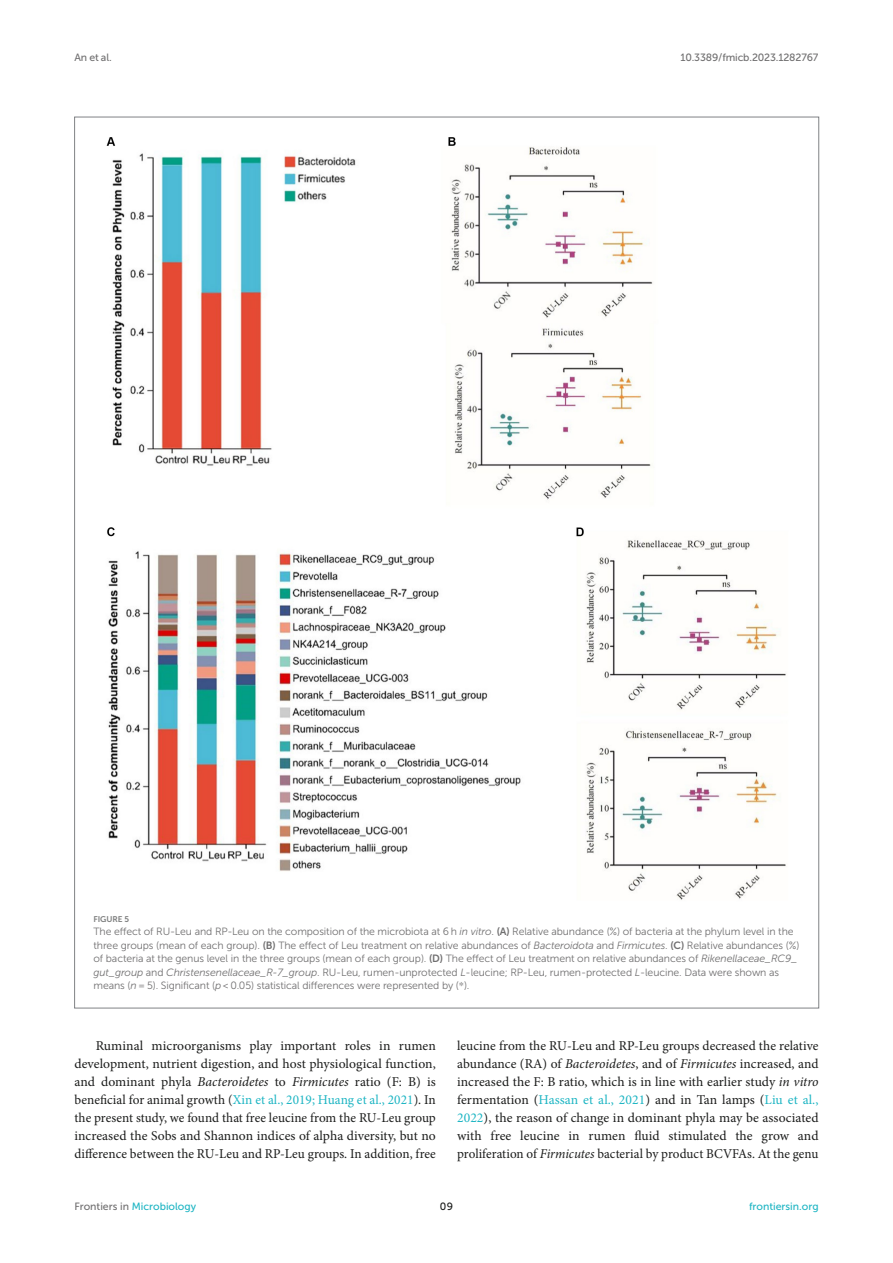
<style>
.page{position:relative;width:893px;height:1263px;background:#fff}
.page>*{position:absolute;margin:0;border:0;box-sizing:border-box;transform-origin:0 0}
.TEXT{font:13.5px/18px "Minion Pro";letter-spacing:.005em;color:#1b1c1b;text-align:justify}
.FIG_LEG{font:10.5px/13.5px "Museo Sans 300";letter-spacing:-.01em;color:#706f70}
.t1{font:10.5px "Museo Sans 500";color:#1db5c3}
.t2{font:10.5px "Museo Sans 500";letter-spacing:-.015em;color:#706f70}
.t3{font:10.5px "Museo Sans 500";color:#1b1c1b}
.FIG_HD{font:8.25px "Museo Sans 700";letter-spacing:-.01em;color:#7e7f7f}
.s1{font-style:italic}
.s2{font-family:"Museo Sans 700"}
.s3{font-family:"STIX General"}
.s4{color:#1db5c3}
.s5{color:#706f70}
</style>
<div class="page">
<img style="left:106px;top:137px;width:680px;height:763px">
<p class="t2" style="left:74px;top:51px;width:39px">An et al.</p>
<p class="t2" style="left:680px;top:51px;width:140px">10.3389/fmicb.2023.1282767</p>
<p class="FIG_HD" style="left:94px;top:914px;width:37px">FIGURE 5</p>
<p class="FIG_LEG" style="left:94px;top:925px;width:707px">The effect of RU-Leu and RP-Leu on the composition of the microbiota at 6 h <span class="s1">in vitro</span>. <span class="s2">(A)</span> Relative abundance (%) of bacteria at the phylum level in the three groups (mean of each group). <span class="s2">(B)</span> The effect of Leu treatment on relative abundances of <span class="s1">Bacteroidota</span> and <span class="s1">Firmicutes</span>. <span class="s2">(C)</span> Relative abundances (%) of bacteria at the genus level in the three groups (mean of each group). <span class="s2">(D)</span> The effect of Leu treatment on relative abundances of <span class="s1">Rikenellaceae_RC9_ gut_group</span> and <span class="s1">Christensenellaceae_R-7_group</span>. RU-Leu, rumen-unprotected <span class="s1">L</span>-leucine; RP-Leu, rumen-protected <span class="s1">L</span>-leucine. Data were shown as means (<span class="s1">n</span> = 5). Significant (<span class="s1">p</span> &lt; 0.05) statistical differences were represented by (<span class="s3">*</span>).</p>
<p class="TEXT" style="left:74px;top:1037px;width:363px;text-indent:21px">Ruminal microorganisms play important roles in rumen development, nutrient digestion, and host physiological function, and dominant phyla <span class="s1">Bacteroidetes</span> to <span class="s1">Firmicutes</span> ratio (F: B) is beneficial for animal growth (<span class="s4">Xin et al., 2019; Huang et al., 2021</span>). In the present study, we found that free leucine from the RU-Leu group increased the Sobs and Shannon indices of alpha diversity, but no difference between the RU-Leu and RP-Leu groups. In addition, free</p>
<p class="TEXT" style="left:457px;top:1037px;width:363px">leucine from the RU-Leu and RP-Leu groups decreased the relative abundance (RA) of <span class="s1">Bacteroidetes</span>, and of <span class="s1">Firmicutes</span> increased, and increased the F: B ratio, which is in line with earlier study <span class="s1">in vitro </span>fermentation (<span class="s4">Hassan et al., 2021</span>) and in Tan lamps (<span class="s4">Liu et al., 2022</span>), the reason of change in dominant phyla may be associated with free leucine in rumen fluid stimulated the grow and proliferation of <span class="s1">Firmicutes</span> bacterial by product BCVFAs. At the genu</p>
<p class="t1" style="left:74px;top:1200px;width:123px"><span class="s5">Frontiers in</span> Microbiology</p>
<p class="t3" style="left:440px;top:1200px;width:15px">09</p>
<p class="t1" style="left:749px;top:1200px;width:71px">frontiersin.org</p>
</div>
